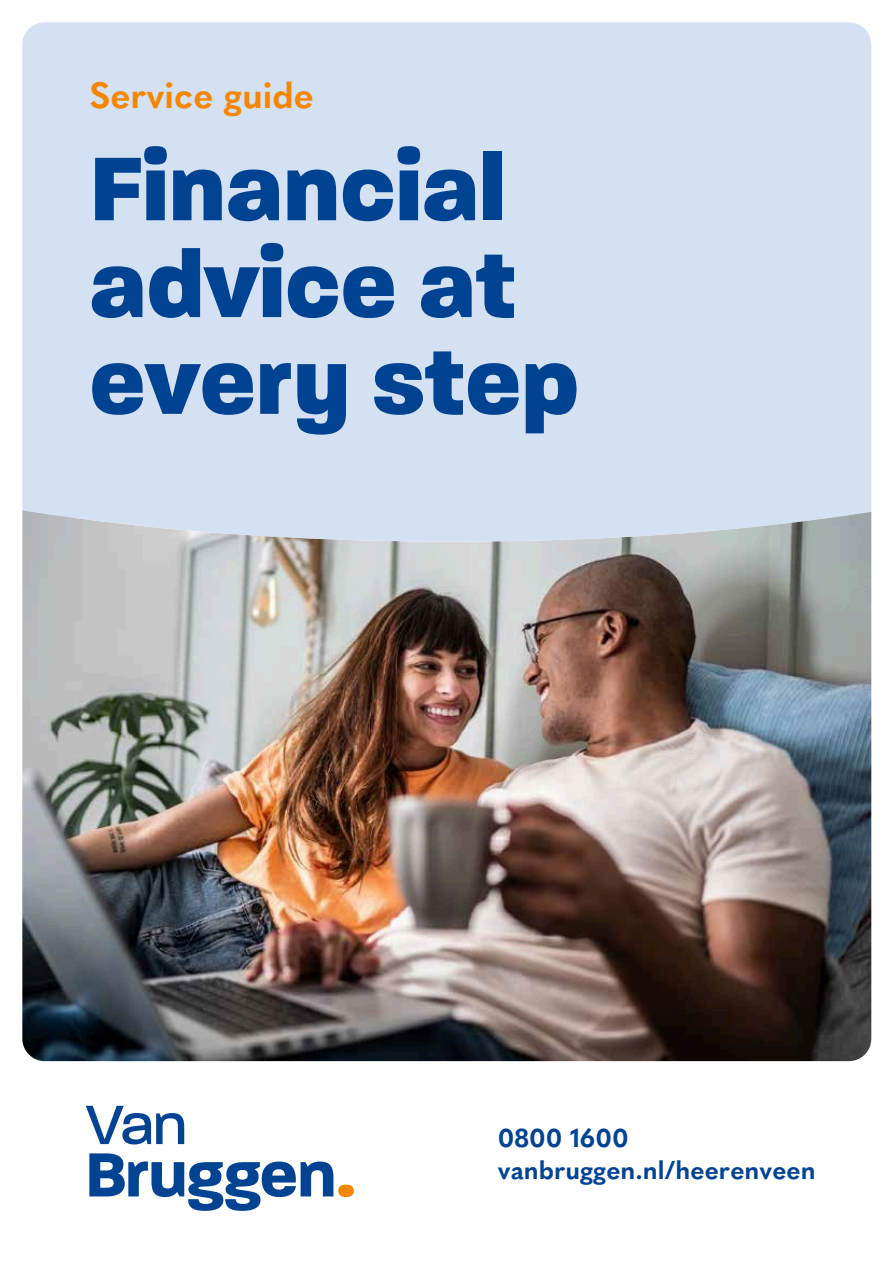
<style>
.page{position:relative;width:894px;height:1264px;background:#fff}
.page>*{position:absolute;margin:0;border:0;box-sizing:border-box;transform-origin:0 0}
.t1{font:800 97.5px/96.8px "Paralucent";color:#004393}
.t2{font:700 36px "Quasimoda";color:#f58700}
.t3{font:700 25.5px/32.7px "Quasimoda";color:#004393}
</style>
<div class="page">
<div style="left:22px;top:22px;width:849px;height:488px;background:#d4e1f2"></div>
<img style="left:22px;top:510px;width:849px;height:551px">
<svg style="left:86px;top:1105px;width:98px;height:39px"></svg>
<svg style="left:89px;top:1153px;width:244px;height:57px"></svg>
<div style="left:338px;top:1184px;width:16px;height:12px;background:#f58700;border-radius:50%"></div>
<p class="t2" style="left:89px;top:74px;width:226px">Service guide</p>
<h1 class="t1" style="left:89px;top:147px;width:491px">Financial advice at every step</h1>
<p class="t3" style="left:497px;top:1121px;width:319px">0800 1600 vanbruggen.nl/heerenveen</p>
</div>
